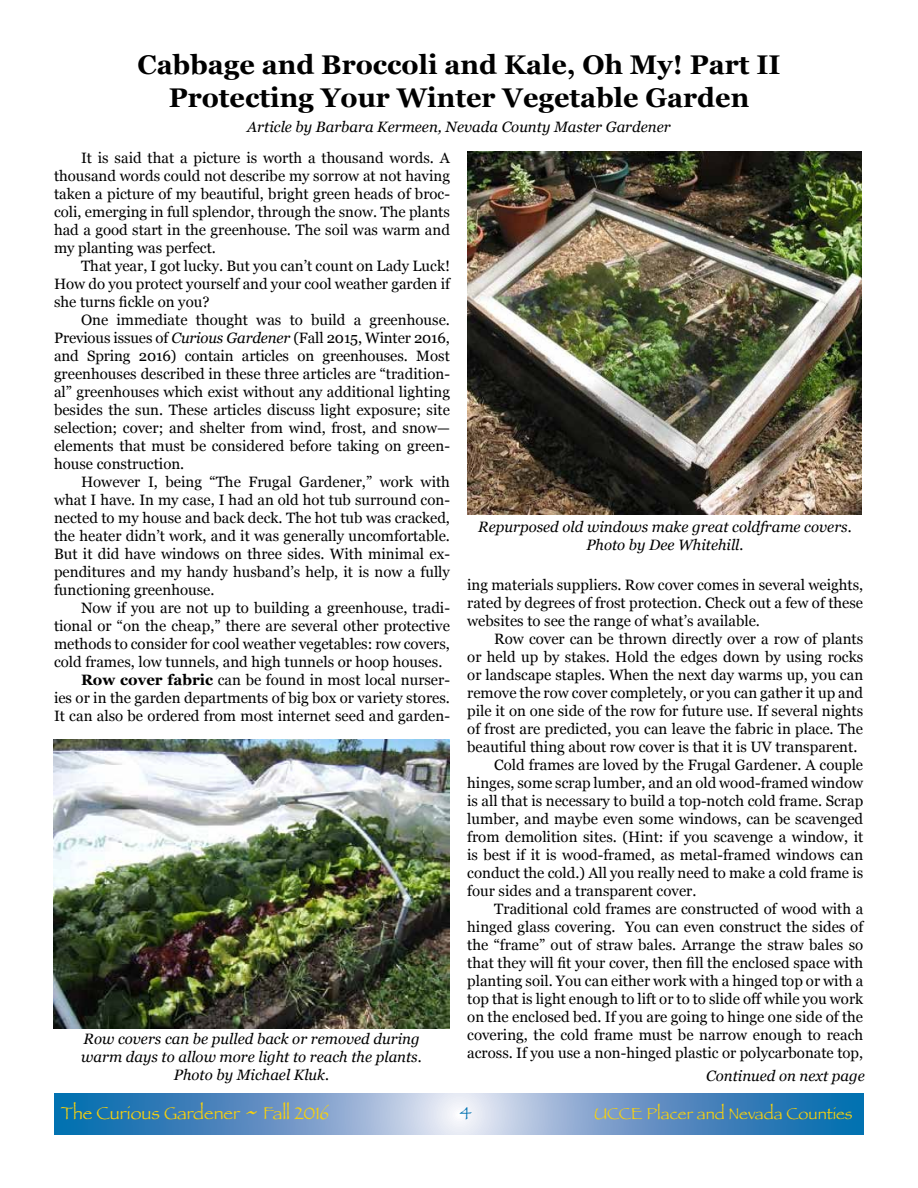
<style>
.page{position:relative;width:918px;height:1188px;background:#fff}
.page>*{position:absolute;margin:0;border:0;box-sizing:border-box;transform-origin:0 0}
.t1{font:700 27px/32.4px "Georgia";color:#000;text-align:center}
.t2{font:18px "Papyrus";color:#f9d10a}
.t3{font:18px "Papyrus";color:#0272b1}
.t4{font:16.5px "Papyrus";color:#f9d10a}
.t5{font:15px/18px "Georgia";color:#000;text-align:justify}
.t6{font:italic 15px/18px "Georgia";color:#000;text-align:center}
.s1{font-style:italic}
.s2{font-weight:700}
.s3{font-size:27px}
</style>
<div class="page">
<svg style="left:54px;top:1094px;width:810px;height:41px;background:#6899c8"></svg>
<img style="left:53px;top:739px;width:397px;height:289px">
<img style="left:467px;top:151px;width:394px;height:363px">
<h1 class="t1" style="left:138px;top:47px;width:644px">Cabbage and Broccoli and Kale, Oh My! Part II<br>Protecting Your Winter Vegetable Garden</h1>
<p class="t6" style="left:247px;top:117px;width:425px">Article by Barbara Kermeen, Nevada County Master Gardener</p>
<p class="t5" style="left:54px;top:148px;width:397px;text-indent:27px">It is said that a picture is worth a thousand words. A thousand words could not describe my sorrow at not having taken a picture of my beautiful, bright green heads of broc&shy;coli, emerging in full splendor, through the snow. The plants had a good start in the greenhouse. The soil was warm and my planting was perfect.</p>
<p class="t5" style="left:54px;top:256px;width:398px;text-indent:27px">That year, I got lucky. But you can’t count on Lady Luck!<br>How do you protect yourself and your cool weather garden if she turns fickle on you?</p>
<p class="t5" style="left:54px;top:310px;width:398px;text-indent:27px">One immediate thought was to build a greenhouse.<br>Previous issues of <span class="s1">Curious Gardener</span> (Fall 2015, Winter 2016, and Spring 2016) contain articles on greenhouses. Most greenhouses described in these three articles are “tradition&shy;al” greenhouses which exist without any additional lighting besides the sun. These articles discuss light exposure; site selection; cover; and shelter from wind, frost, and snow— elements that must be considered before taking on green&shy;house construction.</p>
<p class="t5" style="left:54px;top:472px;width:398px;text-indent:27px">However I, being “The Frugal Gardener,” work with what I have. In my case, I had an old hot tub surround con&shy;nected to my house and back deck. The hot tub was cracked, the heater didn’t work, and it was generally uncomfortable.<br>But it did have windows on three sides. With minimal ex&shy;penditures and my handy husband’s help, it is now a fully functioning greenhouse.</p>
<p class="t5" style="left:81px;top:598px;width:370px">Now if you are not up to building a greenhouse, tradi-</p>
<p class="t5" style="left:54px;top:616px;width:397px">tional or “on the cheap,” there are several other protective</p>
<p class="t5" style="left:54px;top:634px;width:398px">methods to consider for cool weather vegetables: row covers,</p>
<p class="t5" style="left:54px;top:652px;width:390px">cold frames, low tunnels, and high tunnels or hoop houses.</p>
<p class="t5" style="left:81px;top:670px;width:370px"><span class="s2">Row cover fabric</span> can be found in most local nurser-</p>
<p class="t5" style="left:54px;top:688px;width:397px">ies or in the garden departments of big box or variety stores.</p>
<p class="t5" style="left:54px;top:706px;width:397px">It can also be ordered from most internet seed and garden-</p>
<p class="t6" style="left:81px;top:1029px;width:342px">Row covers can be pulled back or removed during warm days to allow more light to reach the plants.<br>Photo by Michael Kluk.</p>
<p class="t6" style="left:478px;top:517px;width:375px">Repurposed old windows make great coldframe covers.<br>Photo by Dee Whitehill.</p>
<p class="t5" style="left:467px;top:575px;width:397px">ing materials suppliers. Row cover comes in several weights, rated by degrees of frost protection. Check out a few of these websites to see the range of what’s available.</p>
<p class="t5" style="left:494px;top:629px;width:370px">Row cover can be thrown directly over a row of plants</p>
<p class="t5" style="left:467px;top:647px;width:397px">or held up by stakes. Hold the edges down by using rocks</p>
<p class="t5" style="left:467px;top:665px;width:397px">or landscape staples. When the next day warms up, you can</p>
<p class="t5" style="left:467px;top:683px;width:397px">remove the row cover completely, or you can gather it up and</p>
<p class="t5" style="left:467px;top:701px;width:397px">pile it on one side of the row for future use. If several nights</p>
<p class="t5" style="left:467px;top:719px;width:397px">of frost are predicted, you can leave the fabric in place. The</p>
<p class="t5" style="left:467px;top:737px;width:392px">beautiful thing about row cover is that it is UV transparent.</p>
<p class="t5" style="left:494px;top:755px;width:370px">Cold frames are loved by the Frugal Gardener. A couple</p>
<p class="t5" style="left:467px;top:773px;width:397px">hinges, some scrap lumber, and an old wood-framed window</p>
<p class="t5" style="left:467px;top:791px;width:397px">is all that is necessary to build a top-notch cold frame. Scrap</p>
<p class="t5" style="left:467px;top:809px;width:397px">lumber, and maybe even some windows, can be scavenged</p>
<p class="t5" style="left:467px;top:827px;width:398px">from demolition sites. (Hint: if you scavenge a window, it</p>
<p class="t5" style="left:467px;top:845px;width:397px">is best if it is wood-framed, as metal-framed windows can</p>
<p class="t5" style="left:467px;top:863px;width:397px">conduct the cold.) All you really need to make a cold frame is</p>
<p class="t5" style="left:467px;top:881px;width:231px">four sides and a transparent cover.</p>
<p class="t5" style="left:494px;top:899px;width:370px">Traditional cold frames are constructed of wood with a</p>
<p class="t5" style="left:467px;top:917px;width:397px">hinged glass covering. You can even construct the sides of</p>
<p class="t5" style="left:467px;top:935px;width:397px">the “frame” out of straw bales. Arrange the straw bales so</p>
<p class="t5" style="left:467px;top:953px;width:397px">that they will fit your cover, then fill the enclosed space with</p>
<p class="t5" style="left:467px;top:971px;width:397px">planting soil. You can either work with a hinged top or with a</p>
<p class="t5" style="left:467px;top:989px;width:397px">top that is light enough to lift or to to slide off while you work</p>
<p class="t5" style="left:467px;top:1007px;width:397px">on the enclosed bed. If you are going to hinge one side of the</p>
<p class="t5" style="left:467px;top:1025px;width:397px">covering, the cold frame must be narrow enough to reach</p>
<p class="t5" style="left:467px;top:1043px;width:398px">across. If you use a non-hinged plastic or polycarbonate top,</p>
<p class="t6" style="left:706px;top:1066px;width:160px">Continued on next page</p>
<p class="t2" style="left:61px;top:1102px;width:270px">The Curious Gardener <span class="s3">~</span> Fall 2016</p>
<p class="t3" style="left:460px;top:1102px;width:13px">4</p>
<p class="t4" style="left:594px;top:1103px;width:260px">UCCE Placer and Nevada Counties</p>
</div>
